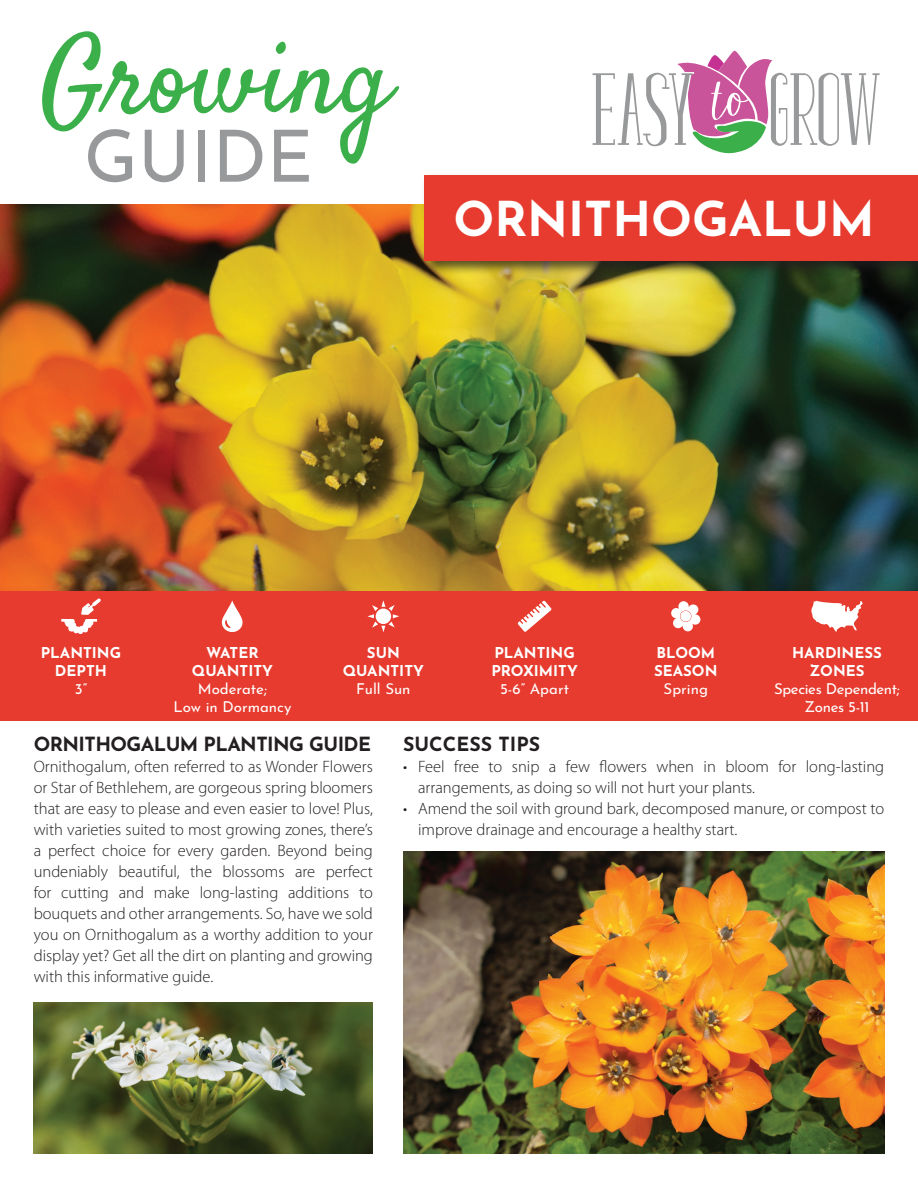
<style>
.page{position:relative;width:918px;height:1188px;background:#fff}
.page>*{position:absolute;margin:0;border:0;box-sizing:border-box;transform-origin:0 0}
.t1{font:107.85px "Satisfy";color:#3baf49}
.t2{font:71.85px "Josefin Sans";color:#98999a}
.t3{font:700 48px "Josefin Sans";color:#fff}
.t4{font:700 19.5px "Josefin Sans";letter-spacing:-.03em;color:#231f20}
.t5{font:700 19.5px "Josefin Sans";color:#231f20}
.t6{font:300 16.5px/21px "Myriad Pro";color:#231f20}
.t7{font:700 15px/18px "Josefin Sans";color:#fff;text-align:center}
.t8{font:15px/18px "Josefin Sans";color:#fff;text-align:center}
.t9{font:15px/18px "Josefin Sans";letter-spacing:-.025em;color:#fff;text-align:center}
</style>
<div class="page">
<svg style="left:593px;top:51px;width:287px;height:103px"></svg>
<img style="left:0;top:204px;width:918px;height:387px">
<div style="left:421px;top:172px;width:497px;height:104px;background:#231f20;opacity:.75"></div>
<div style="left:424px;top:175px;width:494px;height:85px;background:#e63b2e"></div>
<img style="left:34px;top:1002px;width:339px;height:152px">
<img style="left:403px;top:851px;width:481px;height:303px">
<div style="left:0;top:591px;width:918px;height:129px;background:#e63b2e"></div>
<svg style="left:61px;top:598px;width:40px;height:36px"></svg>
<svg style="left:221px;top:601px;width:22px;height:31px"></svg>
<svg style="left:367px;top:600px;width:32px;height:32px"></svg>
<div style="left:376px;top:609px;width:15px;height:15px;background:#fff;border-radius:50%"></div>
<svg style="left:518px;top:601px;width:34px;height:31px"></svg>
<svg style="left:671px;top:601px;width:29px;height:30px"></svg>
<div style="left:680px;top:611px;width:11px;height:11px;background:#fff;border-radius:50%"></div>
<svg style="left:811px;top:601px;width:52px;height:31px"></svg>
<h1 class="t1" style="left:40px;top:10px;width:352px">Growing</h1>
<h2 class="t2" style="left:84px;top:97px;width:231px">GUIDE</h2>
<h3 class="t3" style="left:453px;top:176px;width:423px">ORNITHOGALUM</h3>
<p class="t7" style="left:41px;top:641px;width:82px">PLANTING<br>DEPTH</p>
<p class="t8" style="left:75px;top:678px;width:14px">3”</p>
<p class="t7" style="left:192px;top:641px;width:83px">WATER<br>QUANTITY</p>
<p class="t8" style="left:174px;top:678px;width:119px">Moderate;<br>Low in Dormancy</p>
<p class="t7" style="left:343px;top:641px;width:83px">SUN<br>QUANTITY</p>
<p class="t8" style="left:356px;top:678px;width:56px">Full Sun</p>
<p class="t7" style="left:491px;top:641px;width:88px;text-align:left">PLANTING<br>PROXIMITY</p>
<p class="t8" style="left:500px;top:678px;width:70px">5-6” Apart</p>
<p class="t7" style="left:654px;top:641px;width:65px;text-align:left">BLOOM<br>SEASON</p>
<p class="t8" style="left:664px;top:678px;width:46px">Spring</p>
<p class="t7" style="left:792px;top:641px;width:91px">HARDINESS<br>ZONES</p>
<p class="t9" style="left:774px;top:678px;width:127px">Species Dependent;<br>Zones 5-11</p>
<p class="t4" style="left:34px;top:727px;width:339px">ORNITHOGALUM PLANTING GUIDE</p>
<p class="t6" style="left:34px;top:757px;width:341px;text-align:justify">Ornithogalum, often referred to as Wonder Flowers or Star of Bethlehem, are gorgeous spring bloomers that are easy to please and even easier to love! Plus, with varieties suited to most growing zones, there’s a perfect choice for every garden. Beyond being undeniably beautiful, the blossoms are perfect for cutting and make long-lasting additions to bouquets and other arrangements. So, have we sold you on Ornithogalum as a worthy addition to your display yet? Get all the dirt on planting and growing with this informative guide.</p>
<p class="t5" style="left:403px;top:727px;width:139px">SUCCESS TIPS</p>
<p class="t6" style="left:418px;top:757px;width:468px;text-indent:-15px">• Feel free to snip a few flowers when in bloom for long-lasting arrangements, as doing so will not hurt your plants.</p>
<p class="t6" style="left:418px;top:799px;width:468px;text-indent:-15px">• Amend the soil with ground bark, decomposed manure, or compost to improve drainage and encourage a healthy start.</p>
</div>
